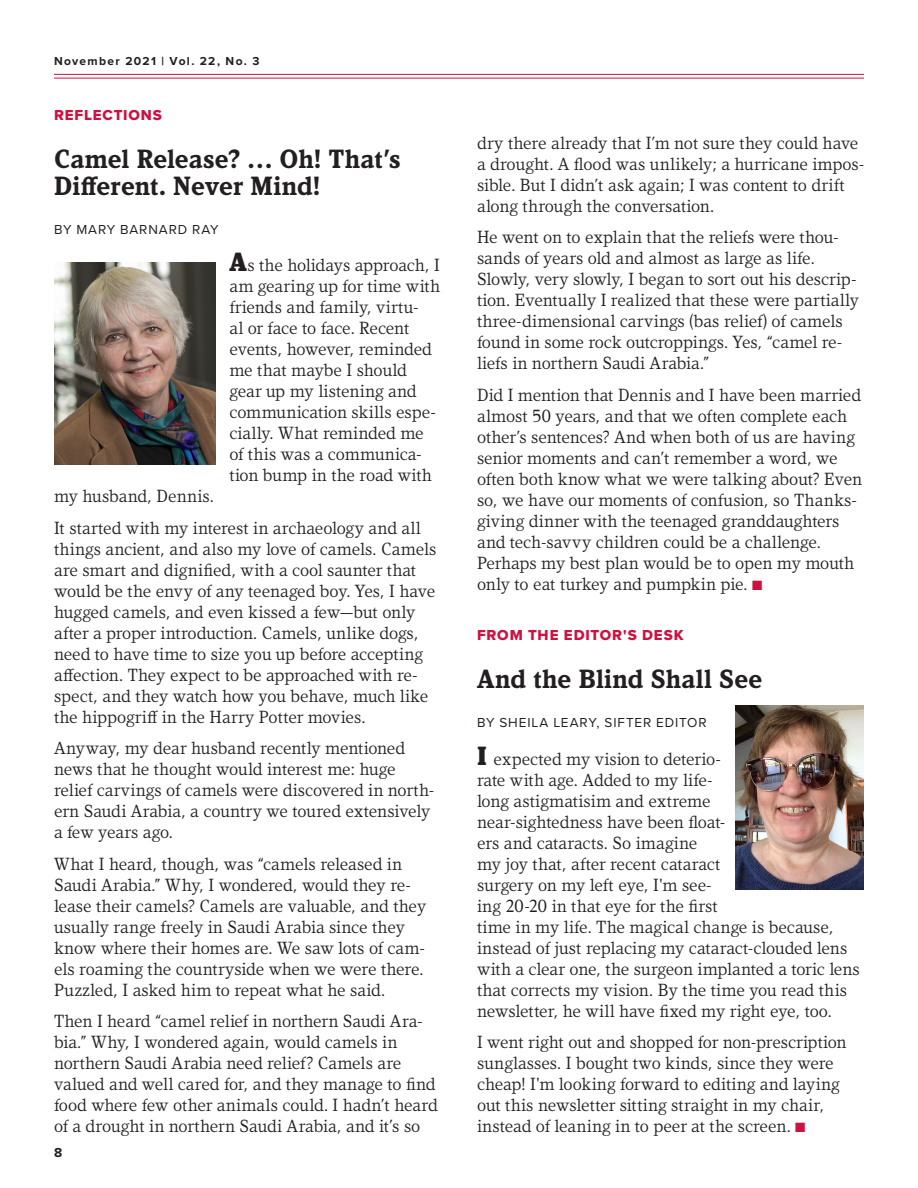
<style>
.page{position:relative;width:918px;height:1188px;background:#fff}
.page>*{position:absolute;margin:0;border:0;box-sizing:border-box;transform-origin:0 0}
.HED3-KandalBold-18-1{font:700 27px/27px "Kandal";color:#231f20}
.TEXTPLUS-Kandal-Book{font:18px/21px "Kandal";letter-spacing:-.005em;color:#231f20}
.KICKER-ProximaBlk-Re{font:15px "Proxima Nova Extrabld";letter-spacing:.06em;color:#cd1141}
.BYLINE-ProximaReg-9{font:13.5px "Proxima Nova";letter-spacing:.065em;color:#231f20}
.t1{font:700 13.5px "Proxima Nova";color:#231f20}
.t2{font:700 12px "Proxima Nova";letter-spacing:.11em;color:#231f20}
.s1{font-weight:900;font-size:27px}
.s2{color:#cd1141}
</style>
<div class="page">
<hr style="left:54px;top:74px;width:810px;height:1px;background:#cd1141">
<hr style="left:54px;top:78px;width:810px;height:1px;background:#cd1141">
<img style="left:55px;top:262px;width:161px;height:203px">
<img style="left:735px;top:705px;width:129px;height:185px">
<p class="t2" style="left:54px;top:52px;width:207px">November 2021 | Vol. 22, No. 3</p>
<p class="KICKER-ProximaBlk-Re" style="left:54px;top:104px;width:110px">REFLECTIONS</p>
<p class="HED3-KandalBold-18-1" style="left:54px;top:145px;width:348px">Camel Release? … Oh! That’s<br>Different. Never Mind!</p>
<p class="BYLINE-ProximaReg-9" style="left:54px;top:219px;width:166px">BY MARY BARNARD RAY</p>
<p class="TEXTPLUS-Kandal-Book" style="left:230px;top:255px;width:212px"><span class="s1">A</span>s the holidays approach, I am gearing up for time with friends and family, virtu-<br>al or face to face. Recent events, however, reminded me that maybe I should gear up my listening and communication skills espe&shy;cially. What reminded me of this was a communica&shy;tion bump in the road with</p>
<p class="TEXTPLUS-Kandal-Book" style="left:54px;top:486px;width:161px">my husband, Dennis.</p>
<p class="TEXTPLUS-Kandal-Book" style="left:54px;top:517px;width:384px">It started with my interest in archaeology and all things ancient, and also my love of camels. Camels are smart and dignified, with a cool saunter that would be the envy of any teenaged boy. Yes, I have hugged camels, and even kissed a few—but only after a proper introduction. Camels, unlike dogs, need to have time to size you up before accepting affection. They expect to be approached with re&shy;spect, and they watch how you behave, much like the hippogriff in the Harry Potter movies.</p>
<p class="TEXTPLUS-Kandal-Book" style="left:54px;top:738px;width:382px">Anyway, my dear husband recently mentioned news that he thought would interest me: huge relief carvings of camels were discovered in north&shy;ern Saudi Arabia, a country we toured extensively a few years ago.</p>
<p class="TEXTPLUS-Kandal-Book" style="left:54px;top:853px;width:374px">What I heard, though, was “camels released in Saudi Arabia.” Why, I wondered, would they re&shy;lease their camels? Camels are valuable, and they usually range freely in Saudi Arabia since they know where their homes are. We saw lots of cam&shy;els roaming the countryside when we were there.<br>Puzzled, I asked him to repeat what he said.</p>
<p class="TEXTPLUS-Kandal-Book" style="left:54px;top:1011px;width:385px">Then I heard “camel relief in northern Saudi Ara&shy;bia.” Why, I wondered again, would camels in northern Saudi Arabia need relief? Camels are valued and well cared for, and they manage to find food where few other animals could. I hadn’t heard of a drought in northern Saudi Arabia, and it’s so</p>
<p class="t1" style="left:54px;top:1142px;width:10px">8</p>
<p class="TEXTPLUS-Kandal-Book" style="left:477px;top:132px;width:388px">dry there already that I’m not sure they could have a drought. A flood was unlikely; a hurricane impos&shy;sible. But I didn’t ask again; I was content to drift along through the conversation.</p>
<p class="TEXTPLUS-Kandal-Book" style="left:477px;top:227px;width:384px">He went on to explain that the reliefs were thou&shy;sands of years old and almost as large as life.<br>Slowly, very slowly, I began to sort out his descrip&shy;tion. Eventually I realized that these were partially three-dimensional carvings (bas relief) of camels found in some rock outcroppings. Yes, “camel re&shy;liefs in northern Saudi Arabia.”</p>
<p class="TEXTPLUS-Kandal-Book" style="left:477px;top:384px;width:386px">Did I mention that Dennis and I have been married almost 50 years, and that we often complete each other’s sentences? And when both of us are having senior moments and can’t remember a word, we often both know what we were talking about? Even so, we have our moments of confusion, so Thanks&shy;giving dinner with the teenaged granddaughters and tech-savvy children could be a challenge.<br>Perhaps my best plan would be to open my mouth only to eat turkey and pumpkin pie. <span class="s2">■</span></p>
<p class="KICKER-ProximaBlk-Re" style="left:477px;top:624px;width:208px">FROM THE EDITOR'S DESK</p>
<p class="HED3-KandalBold-18-1" style="left:477px;top:666px;width:287px">And the Blind Shall See</p>
<p class="BYLINE-ProximaReg-9" style="left:477px;top:713px;width:231px">BY SHEILA LEARY, SIFTER EDITOR</p>
<p class="TEXTPLUS-Kandal-Book" style="left:477px;top:748px;width:384px"><span class="s1">I</span> expected my vision to deterio-<br>rate with age. Added to my life-<br>long astigmatisim and extreme<br>near-sightedness have been float-<br>ers and cataracts. So imagine<br>my joy that, after recent cataract<br>surgery on my left eye, I'm see-<br>ing 20-20 in that eye for the first<br>time in my life. The magical change is because, instead of just replacing my cataract-clouded lens with a clear one, the surgeon implanted a toric lens that corrects my vision. By the time you read this newsletter, he will have fixed my right eye, too.</p>
<p class="TEXTPLUS-Kandal-Book" style="left:477px;top:1032px;width:371px">I went right out and shopped for non-prescription sunglasses. I bought two kinds, since they were cheap! I'm looking forward to editing and laying out this newsletter sitting straight in my chair, instead of leaning in to peer at the screen. <span class="s2">■</span></p>
</div>
